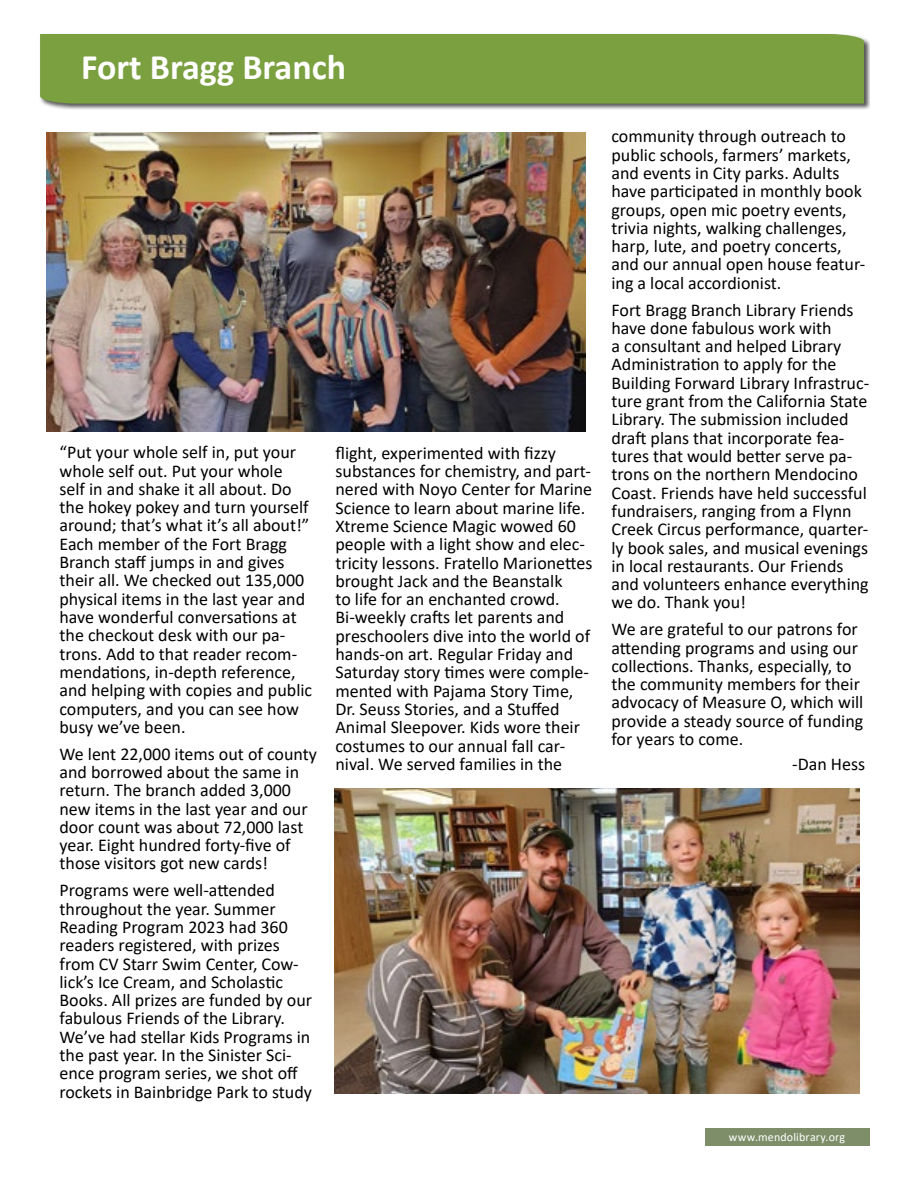
<style>
.page{position:relative;width:918px;height:1188px;background:#fff}
.page>*{position:absolute;margin:0;border:0;box-sizing:border-box;transform-origin:0 0}
.t1{font:700 36px "Calibri";color:#fff}
.t2{font:18px/18.3px "Calibri";color:#000}
.t3{font:12px "Calibri";letter-spacing:.015em;color:#fff}
</style>
<div class="page">
<div style="left:39px;top:33px;width:831px;height:77px;background:#000;opacity:.75"></div>
<div style="left:40px;top:34px;width:824px;height:70px;background:#7aa040"></div>
<div style="left:705px;top:1129px;width:164px;height:17px;background:#7d8e69"></div>
<img style="left:47px;top:132px;width:539px;height:300px">
<img style="left:334px;top:788px;width:526px;height:306px">
<h1 class="t1" style="left:81px;top:41px;width:267px">Fort Bragg Branch</h1>
<p class="t2" style="left:60px;top:443px;width:254px">“Put your whole self in, put your whole self out. Put your whole self in and shake it all about. Do the hokey pokey and turn yourself around; that’s what it’s all about!”<br>Each member of the Fort Bragg<br>Branch staff jumps in and gives their all. We checked out 135,000 physical items in the last year and have wonderful conversations at the checkout desk with our pa&shy;trons. Add to that reader recom&shy;mendations, in-depth reference, and helping with copies and public computers, and you can see how busy we’ve been.</p>
<p class="t2" style="left:60px;top:744px;width:259px">We lent 22,000 items out of county and borrowed about the same in return. The branch added 3,000 new items in the last year and our door count was about 72,000 last year. Eight hundred forty-five of those visitors got new cards!</p>
<p class="t2" style="left:60px;top:881px;width:254px">Programs were well-attended throughout the year. Summer<br>Reading Program 2023 had 360 readers registered, with prizes from CV Starr Swim Center, Cow&shy;lick’s Ice Cream, and Scholastic<br>Books. All prizes are funded by our fabulous Friends of the Library.<br>We’ve had stellar Kids Programs in the past year. In the Sinister Sci&shy;ence program series, we shot off rockets in Bainbridge Park to study</p>
<p class="t2" style="left:336px;top:443px;width:258px">flight, experimented with fizzy substances for chemistry, and part&shy;nered with Noyo Center for Marine Science to learn about marine life.<br>Xtreme Science Magic wowed 60 people with a light show and elec&shy;tricity lessons. Fratello Marionettes brought Jack and the Beanstalk<br>to life for an enchanted crowd.<br>Bi-weekly crafts let parents and preschoolers dive into the world of hands-on art. Regular Friday and Saturday story times were comple&shy;mented with Pajama Story Time, Dr. Seuss Stories, and a Stuffed Animal Sleepover. Kids wore their costumes to our annual fall car&shy;nival. We served families in the</p>
<p class="t2" style="left:612px;top:127px;width:255px">community through outreach to public schools, farmers’ markets, and events in City parks. Adults have participated in monthly book groups, open mic poetry events, trivia nights, walking challenges, harp, lute, and poetry concerts, and our annual open house featur&shy;ing a local accordionist.</p>
<p class="t2" style="left:612px;top:300px;width:259px">Fort Bragg Branch Library Friends have done fabulous work with<br>a consultant and helped Library Administration to apply for the Building Forward Library Infrastruc&shy;ture grant from the California State Library. The submission included draft plans that incorporate fea&shy;tures that would better serve pa&shy;trons on the northern Mendocino Coast. Friends have held successful fundraisers, ranging from a Flynn Creek Circus performance, quarter&shy;ly book sales, and musical evenings in local restaurants. Our Friends and volunteers enhance everything we do. Thank you!</p>
<p class="t2" style="left:612px;top:620px;width:253px">We are grateful to our patrons for attending programs and using our collections. Thanks, especially, to the community members for their advocacy of Measure O, which will provide a steady source of funding for years to come.</p>
<p class="t2" style="left:792px;top:754px;width:74px">-Dan Hess</p>
<p class="t3" style="left:729px;top:1129px;width:118px">www.mendolibrary.org</p>
</div>
